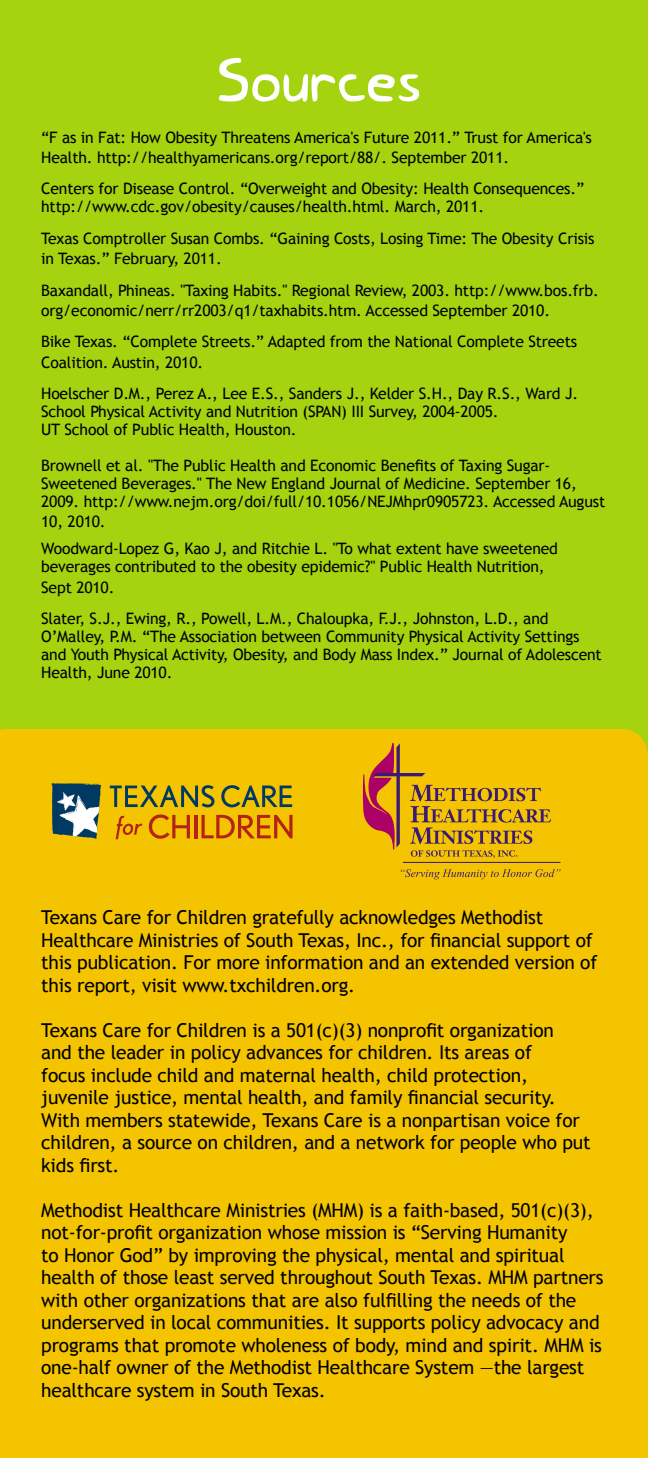
<style>
.page{position:relative;width:648px;height:1458px;background:#fff}
.page>*{position:absolute;margin:0;border:0;box-sizing:border-box;transform-origin:0 0}
.t1{font:63px "Lovely Eunike Hans";letter-spacing:.025em;color:#fff}
.t2{font:19.12px/22.5px "Trebuchet MS";letter-spacing:-.01em;color:#000}
.t3{font:15.75px/18px "Trebuchet MS";letter-spacing:-.01em;color:#000}
</style>
<div class="page">
<div style="left:0;top:0;width:648px;height:1433px;background:#a5d30f"></div>
<div style="left:0;top:729px;width:648px;height:729px;background:#f4c400"></div>
<svg style="left:110px;top:785px;width:104px;height:22px;background:#9d9322"></svg>
<svg style="left:221px;top:785px;width:71px;height:22px;background:#9a9124"></svg>
<svg style="left:116px;top:816px;width:27px;height:23px"></svg>
<svg style="left:149px;top:815px;width:41px;height:24px"></svg>
<hr style="left:194px;top:815px;width:3px;height:23px;background:#b32317">
<svg style="left:202px;top:815px;width:91px;height:23px;background:#d98209"></svg>
<svg style="left:52px;top:783px;width:50px;height:56px;background:#6b8684"></svg>
<svg style="left:363px;top:743px;width:188px;height:115px;background:#d7a115"></svg>
<svg style="left:401px;top:869px;width:160px;height:10px;background:#d5a713"></svg>
<hr style="left:403px;top:862px;width:157px;height:1px;background:#3b1a76">
<h1 class="t1" style="left:219px;top:43px;width:203px">Sources</h1>
<p class="t3" style="left:41px;top:127px;width:552px;line-height:20.2px">“F as in Fat: How Obesity Threatens America's Future 2011.” Trust for America's<br>Health. http://healthyamericans.org/report/88/. September 2011.</p>
<p class="t3" style="left:41px;top:180px;width:545px">Centers for Disease Control. “Overweight and Obesity: Health Consequences.” http://www.cdc.gov/obesity/causes/health.html. March, 2011.</p>
<p class="t3" style="left:41px;top:228px;width:555px;line-height:20.2px">Texas Comptroller Susan Combs. “Gaining Costs, Losing Time: The Obesity Crisis in Texas.” February, 2011.</p>
<p class="t3" style="left:41px;top:280px;width:559px;line-height:20.2px">Baxandall, Phineas. "Taxing Habits." Regional Review, 2003. http://www.bos.frb. org/economic/nerr/rr2003/q1/taxhabits.htm. Accessed September 2010.</p>
<p class="t3" style="left:41px;top:332px;width:537px;line-height:20.2px">Bike Texas. “Complete Streets.” Adapted from the National Complete Streets<br>Coalition. Austin, 2010.</p>
<p class="t3" style="left:41px;top:385px;width:539px">Hoelscher D.M., Perez A., Lee E.S., Sanders J., Kelder S.H., Day R.S., Ward J.<br>School Physical Activity and Nutrition (SPAN) III Survey, 2004-2005.<br>UT School of Public Health, Houston.</p>
<p class="t3" style="left:41px;top:457px;width:566px">Brownell et al. "The Public Health and Economic Benefits of Taxing Sugar-<br>Sweetened Beverages." The New England Journal of Medicine. September 16,<br>2009. http://www.nejm.org/doi/full/10.1056/NEJMhpr0905723. Accessed August</p>
<p class="t3" style="left:41px;top:509px;width:518px;line-height:27px">10, 2010.<br>Woodward-Lopez G, Kao J, and Ritchie L. "To what extent have sweetened</p>
<p class="t3" style="left:41px;top:557px;width:505px;line-height:20.2px">beverages contributed to the obesity epidemic?" Public Health Nutrition,<br>Sept 2010.</p>
<p class="t3" style="left:41px;top:610px;width:562px">Slater, S.J., Ewing, R., Powell, L.M., Chaloupka, F.J., Johnston, L.D., and O’Malley, P.M. “The Association between Community Physical Activity Settings and Youth Physical Activity, Obesity, and Body Mass Index.” Journal of Adolescent Health, June 2010.</p>
<p class="t2" style="left:41px;top:906px;width:558px">Texans Care for Children gratefully acknowledges Methodist Healthcare Ministries of South Texas, Inc., for financial support of this publication. For more information and an extended version of this report, visit www.txchildren.org.</p>
<p class="t2" style="left:41px;top:1019px;width:551px">Texans Care for Children is a 501(c)(3) nonprofit organization<br>and the leader in policy advances for children. Its areas of<br>focus include child and maternal health, child protection, juvenile justice, mental health, and family financial security.<br>With members statewide, Texans Care is a nonpartisan voice for children, a source on children, and a network for people who put kids first.</p>
<p class="t2" style="left:41px;top:1199px;width:564px">Methodist Healthcare Ministries (MHM) is a faith-based, 501(c)(3), not-for-profit organization whose mission is “Serving Humanity<br>to Honor God” by improving the physical, mental and spiritual health of those least served throughout South Texas. MHM partners with other organizations that are also fulfilling the needs of the underserved in local communities. It supports policy advocacy and programs that promote wholeness of body, mind and spirit. MHM is one-half owner of the Methodist Healthcare System —the largest healthcare system in South Texas.</p>
</div>
